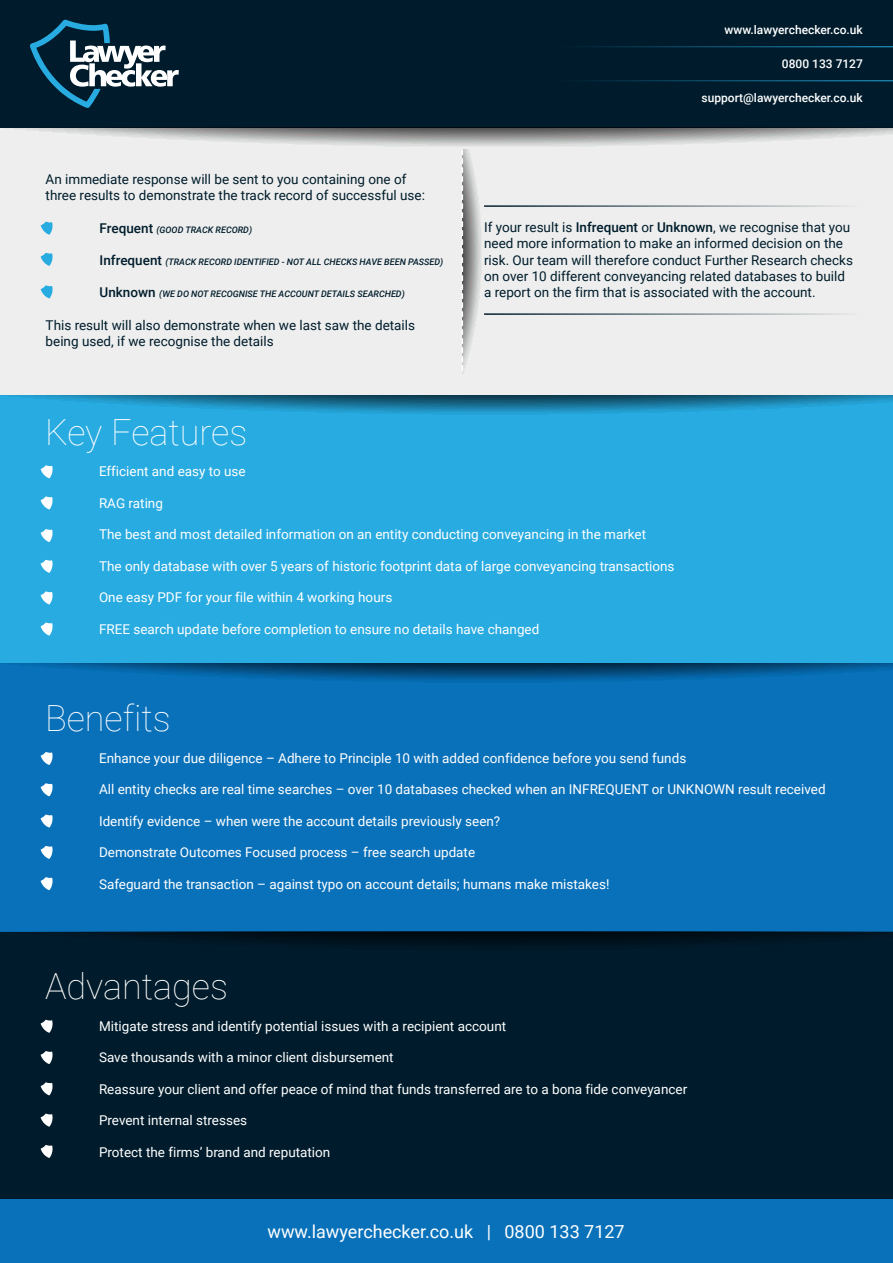
<style>
.page{position:relative;width:893px;height:1263px;background:#fff}
.page>*{position:absolute;margin:0;border:0;box-sizing:border-box;transform-origin:0 0}
.t1{font:100 36px "Roboto";color:#fff}
.t2{font:18px "Roboto";color:#fff}
.t3{font:13.5px "Roboto";color:#fff}
.t4{font:13.5px/16.2px "Roboto";color:#001c2c}
.t5{font:500 12px "Roboto";color:#fff}
.t6{font:italic 500 9px "Roboto";color:#001c2c}
.s1{font-style:normal;font-size:13.5px}
.s2{font-weight:500}
</style>
<div class="page">
<div style="left:0;top:126px;width:892px;height:268px;background:#edeeed"></div>
<div style="left:0;top:931px;width:892px;height:268px;background:#001c2c"></div>
<div style="left:0;top:395px;width:892px;height:268px;background:#28abe1"></div>
<div style="left:0;top:663px;width:892px;height:268px;background:#0971ba"></div>
<div style="left:0;top:1199px;width:892px;height:64px;background:#0971ba"></div>
<div style="left:0;top:0;width:893px;height:128px;background:#001c2c"></div>
<svg style="left:14px;top:128px;width:879px;height:21px"></svg>
<svg style="left:8px;top:663px;width:885px;height:22px"></svg>
<div style="left:0;top:931px;width:893px;height:22px;background:linear-gradient(to bottom,#000e17,#001d2e)"></div>
<svg style="left:9px;top:395px;width:884px;height:22px"></svg>
<svg style="left:462px;top:150px;width:19px;height:224px"></svg>
<svg style="left:30px;top:19px;width:149px;height:89px"></svg>
<svg style="left:462px;top:150px;width:1px;height:220px"></svg>
<hr style="left:484px;top:205px;width:380px;height:2px;background:#fff">
<hr style="left:484px;top:313px;width:380px;height:2px;background:#fff">
<hr style="left:553px;top:47px;width:340px;height:1px;background:#fff">
<hr style="left:553px;top:81px;width:340px;height:1px;background:#fff">
<svg style="left:41px;top:465px;width:12px;height:13px"></svg>
<svg style="left:41px;top:496px;width:12px;height:13px"></svg>
<svg style="left:41px;top:529px;width:12px;height:13px"></svg>
<svg style="left:41px;top:222px;width:12px;height:13px"></svg>
<svg style="left:41px;top:253px;width:12px;height:13px"></svg>
<svg style="left:41px;top:285px;width:12px;height:13px"></svg>
<svg style="left:41px;top:560px;width:12px;height:13px"></svg>
<svg style="left:41px;top:591px;width:12px;height:13px"></svg>
<svg style="left:41px;top:622px;width:12px;height:14px"></svg>
<svg style="left:41px;top:752px;width:12px;height:13px"></svg>
<svg style="left:41px;top:783px;width:12px;height:13px"></svg>
<svg style="left:41px;top:814px;width:12px;height:14px"></svg>
<svg style="left:41px;top:846px;width:12px;height:13px"></svg>
<svg style="left:41px;top:877px;width:12px;height:13px"></svg>
<svg style="left:41px;top:1020px;width:12px;height:13px"></svg>
<svg style="left:41px;top:1051px;width:12px;height:13px"></svg>
<svg style="left:41px;top:1082px;width:12px;height:13px"></svg>
<svg style="left:41px;top:1113px;width:12px;height:14px"></svg>
<svg style="left:41px;top:1145px;width:12px;height:13px"></svg>
<p class="t5" style="left:724px;top:21px;width:140px">www.lawyerchecker.co.uk</p>
<p class="t5" style="left:782px;top:55px;width:82px">0800 133 7127</p>
<p class="t4" style="left:46px;top:171px;width:381px">An immediate response will be sent to you containing one of three results to demonstrate the track record of successful use:</p>
<p class="t6" style="left:100px;top:223px;width:154px"><span class="s1">Frequent</span> (GOOD TRACK RECORD)</p>
<p class="t6" style="left:100px;top:255px;width:345px"><span class="s1">Infrequent</span> (TRACK RECORD IDENTIFIED - NOT ALL CHECKS HAVE BEEN PASSED)</p>
<p class="t6" style="left:100px;top:288px;width:307px"><span class="s1">Unknown</span> (WE DO NOT RECOGNISE THE ACCOUNT DETAILS SEARCHED)</p>
<p class="t4" style="left:46px;top:316px;width:371px">This result will also demonstrate when we last saw the details being used, if we recognise the details</p>
<p class="t5" style="left:701px;top:89px;width:163px">support@lawyerchecker.co.uk</p>
<p class="t4" style="left:484px;top:219px;width:370px">If your result is <span class="s2">Infrequent</span> or <span class="s2">Unknown</span>, we recognise that you need more information to make an informed decision on the risk. Our team will therefore conduct Further Research checks on over 10 different conveyancing related databases to build a report on the firm that is associated with the account.</p>
<h1 class="t1" style="left:45px;top:407px;width:204px">Key Features</h1>
<p class="t3" style="left:99px;top:462px;width:148px">Efficient and easy to use</p>
<p class="t3" style="left:99px;top:494px;width:65px">RAG rating</p>
<p class="t3" style="left:99px;top:525px;width:549px">The best and most detailed information on an entity conducting conveyancing in the market</p>
<p class="t3" style="left:99px;top:557px;width:577px">The only database with over 5 years of historic footprint data of large conveyancing transactions</p>
<p class="t3" style="left:99px;top:588px;width:295px">One easy PDF for your file within 4 working hours</p>
<p class="t3" style="left:99px;top:620px;width:442px">FREE search update before completion to ensure no details have changed</p>
<h1 class="t1" style="left:45px;top:693px;width:127px">Benefits</h1>
<p class="t3" style="left:99px;top:748px;width:589px">Enhance your due diligence – Adhere to Principle 10 with added confidence before you send funds</p>
<p class="t3" style="left:99px;top:780px;width:728px">All entity checks are real time searches – over 10 databases checked when an INFREQUENT or UNKNOWN result received</p>
<p class="t3" style="left:99px;top:811px;width:403px">Identify evidence – when were the account details previously seen?</p>
<p class="t3" style="left:99px;top:843px;width:378px">Demonstrate Outcomes Focused process – free search update</p>
<p class="t3" style="left:99px;top:874px;width:512px">Safeguard the transaction – against typo on account details; humans make mistakes!</p>
<h1 class="t1" style="left:45px;top:961px;width:185px">Advantages</h1>
<p class="t3" style="left:99px;top:1016px;width:409px">Mitigate stress and identify potential issues with a recipient account</p>
<p class="t3" style="left:99px;top:1048px;width:296px">Save thousands with a minor client disbursement</p>
<p class="t3" style="left:99px;top:1079px;width:590px">Reassure your client and offer peace of mind that funds transferred are to a bona fide conveyancer</p>
<p class="t3" style="left:99px;top:1111px;width:150px">Prevent internal stresses</p>
<p class="t3" style="left:99px;top:1142px;width:233px">Protect the firms’ brand and reputation</p>
<h2 class="t2" style="left:268px;top:1218px;width:359px">www.lawyerchecker.co.uk | 0800 133 7127</h2>
</div>
